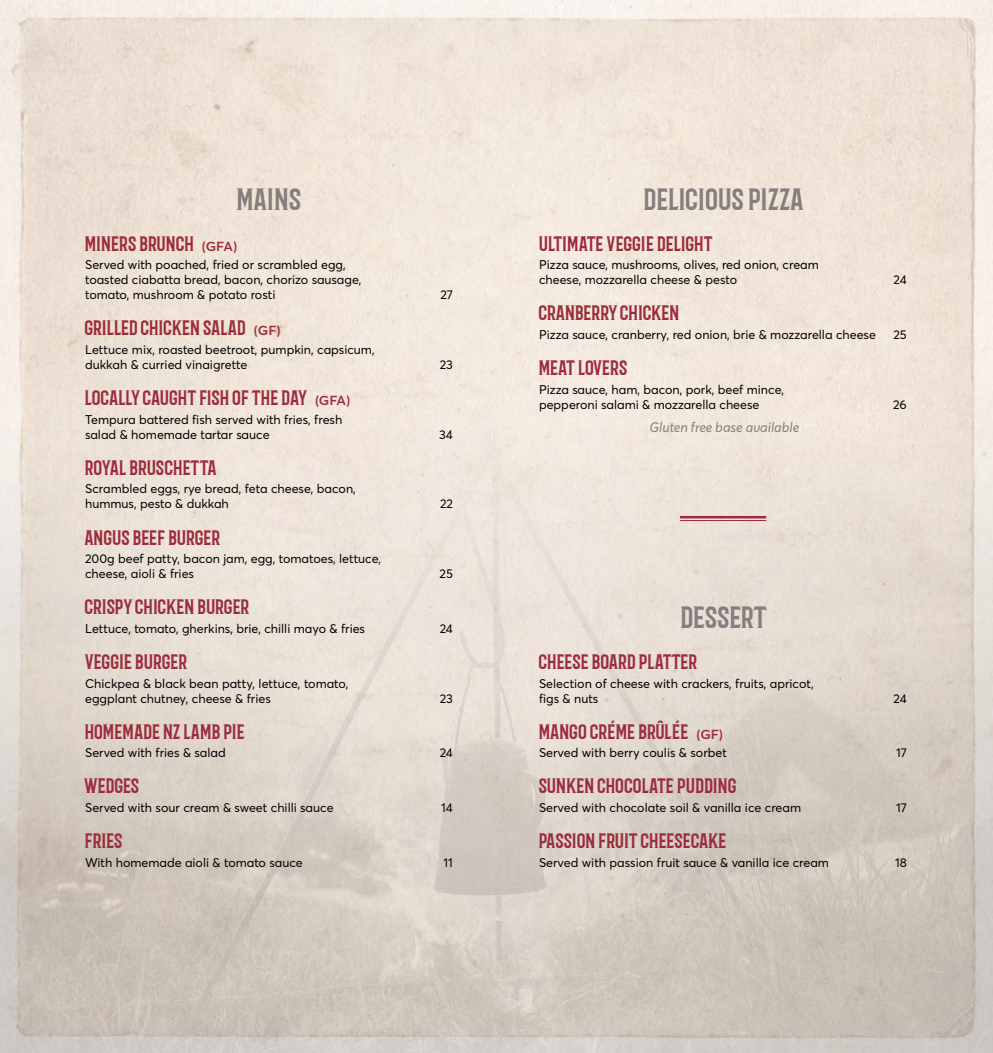
<style>
.page{position:relative;width:993px;height:1053px;background:#fff}
.page>*{position:absolute;margin:0;border:0;box-sizing:border-box;transform-origin:0 0}
.t1{font:29.38px "Barbaro";letter-spacing:-.01em;color:#857e7e;scale:1.06 1}
.t2{font:20px "Barbaro";letter-spacing:-.01em;color:#9c2c3c;scale:1.06 1}
.t3{font:italic 13.75px "Averta";color:#857e7e}
.t4{font:12.5px/15px "Averta";color:#000}
.s1{font-family:"Averta";font-weight:600;font-size:12.88px}
</style>
<div class="page">
<img style="left:0;top:0;width:992px;height:1052px">
<svg style="left:657px;top:720px;width:6px;height:3px"></svg>
<hr style="left:679px;top:516px;width:87px;height:2px;background:#9c2c3c">
<hr style="left:679px;top:520px;width:87px;height:1px;background:#9c2c3c">
<h1 class="t1" style="left:237px;top:179px;width:63px">MAINS</h1>
<h2 class="t2" style="left:85px;top:230px;width:145px">MINERS BRUNCH <span class="s1">(GFA)</span></h2>
<p class="t4" style="left:85px;top:257px;width:278px">Served with poached, fried or scrambled egg, toasted ciabatta bread, bacon, chorizo sausage, tomato, mushroom &amp; potato rosti</p>
<h2 class="t2" style="left:85px;top:315px;width:186px">GRILLED CHICKEN SALAD <span class="s1">(GF)</span></h2>
<p class="t4" style="left:85px;top:341px;width:291px">Lettuce mix, roasted beetroot, pumpkin, capsicum, dukkah &amp; curried vinaigrette</p>
<h2 class="t2" style="left:85px;top:384px;width:252px">LOCALLY CAUGHT FISH OF THE DAY <span class="s1">(GFA)</span></h2>
<p class="t4" style="left:85px;top:411px;width:258px">Tempura battered fish served with fries, fresh salad &amp; homemade tartar sauce</p>
<h2 class="t2" style="left:85px;top:454px;width:126px">ROYAL BRUSCHETTA</h2>
<p class="t4" style="left:85px;top:481px;width:272px">Scrambled eggs, rye bread, feta cheese, bacon, hummus, pesto &amp; dukkah</p>
<h2 class="t2" style="left:85px;top:524px;width:129px">ANGUS BEEF BURGER</h2>
<p class="t4" style="left:85px;top:550px;width:297px">200g beef patty, bacon jam, egg, tomatoes, lettuce, cheese, aioli &amp; fries</p>
<p class="t4" style="left:440px;top:287px;width:14px">27</p>
<p class="t4" style="left:439px;top:356px;width:15px">23</p>
<p class="t4" style="left:439px;top:426px;width:15px">34</p>
<p class="t4" style="left:440px;top:496px;width:14px">22</p>
<p class="t4" style="left:439px;top:565px;width:15px">25</p>
<h2 class="t2" style="left:85px;top:593px;width:157px">CRISPY CHICKEN BURGER</h2>
<p class="t4" style="left:85px;top:620px;width:281px">Lettuce, tomato, gherkins, brie, chilli mayo &amp; fries</p>
<p class="t4" style="left:439px;top:620px;width:15px">24</p>
<h2 class="t2" style="left:85px;top:648px;width:98px">VEGGIE BURGER</h2>
<p class="t4" style="left:85px;top:675px;width:265px">Chickpea &amp; black bean patty, lettuce, tomato, eggplant chutney, cheese &amp; fries</p>
<p class="t4" style="left:439px;top:690px;width:15px">23</p>
<h2 class="t2" style="left:85px;top:718px;width:153px">HOMEMADE NZ LAMB PIE</h2>
<p class="t4" style="left:85px;top:744px;width:142px">Served with fries &amp; salad</p>
<p class="t4" style="left:439px;top:744px;width:15px">24</p>
<h2 class="t2" style="left:85px;top:772px;width:53px">WEDGES</h2>
<p class="t4" style="left:85px;top:799px;width:250px">Served with sour cream &amp; sweet chilli sauce</p>
<p class="t4" style="left:441px;top:799px;width:13px">14</p>
<h2 class="t2" style="left:85px;top:827px;width:37px">FRIES</h2>
<p class="t4" style="left:85px;top:854px;width:219px">With homemade aioli &amp; tomato sauce</p>
<p class="t4" style="left:443px;top:854px;width:11px">11</p>
<h1 class="t1" style="left:644px;top:179px;width:152px">DELICIOUS PIZZA</h1>
<h2 class="t2" style="left:539px;top:230px;width:166px">ULTIMATE VEGGIE DELIGHT</h2>
<p class="t4" style="left:539px;top:257px;width:281px">Pizza sauce, mushrooms, olives, red onion, cream cheese, mozzarella cheese &amp; pesto</p>
<p class="t4" style="left:893px;top:272px;width:15px">24</p>
<h2 class="t2" style="left:539px;top:300px;width:134px">CRANBERRY CHICKEN</h2>
<p class="t4" style="left:539px;top:326px;width:338px">Pizza sauce, cranberry, red onion, brie &amp; mozzarella cheese</p>
<p class="t4" style="left:893px;top:326px;width:15px">25</p>
<h2 class="t2" style="left:539px;top:354px;width:85px">MEAT LOVERS</h2>
<p class="t4" style="left:539px;top:381px;width:246px">Pizza sauce, ham, bacon, pork, beef mince, pepperoni salami &amp; mozzarella cheese</p>
<p class="t4" style="left:892px;top:396px;width:15px">26</p>
<p class="t3" style="left:649px;top:418px;width:151px">Gluten free base available</p>
<h1 class="t1" style="left:681px;top:597px;width:83px">DESSERT</h1>
<h2 class="t2" style="left:539px;top:648px;width:151px">CHEESE BOARD PLATTER</h2>
<p class="t4" style="left:539px;top:675px;width:276px">Selection of cheese with crackers, fruits, apricot, figs &amp; nuts</p>
<p class="t4" style="left:893px;top:690px;width:15px">24</p>
<h2 class="t2" style="left:539px;top:718px;width:175px">MANGO CRÉME BRULÉE <span class="s1">(GF)</span></h2>
<p class="t4" style="left:539px;top:744px;width:189px">Served with berry coulis &amp; sorbet</p>
<p class="t4" style="left:895px;top:744px;width:12px">17</p>
<h2 class="t2" style="left:539px;top:772px;width:188px">SUNKEN CHOCOLATE PUDDING</h2>
<p class="t4" style="left:539px;top:799px;width:263px">Served with chocolate soil &amp; vanilla ice cream</p>
<p class="t4" style="left:895px;top:799px;width:12px">17</p>
<h2 class="t2" style="left:539px;top:827px;width:179px">PASSION FRUIT CHEESECAKE</h2>
<p class="t4" style="left:539px;top:854px;width:291px">Served with passion fruit sauce &amp; vanilla ice cream</p>
<p class="t4" style="left:894px;top:854px;width:13px">18</p>
</div>
